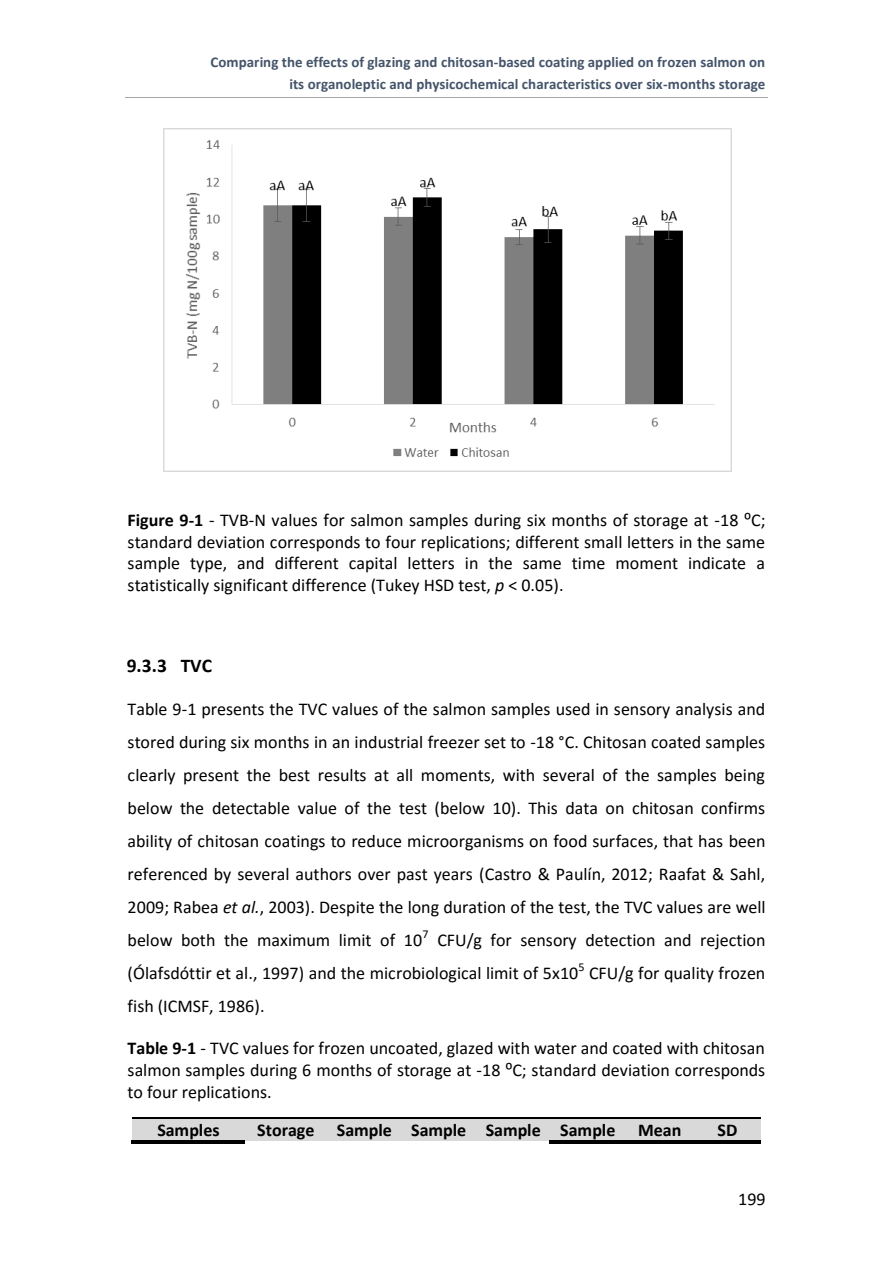
<style>
.page{position:relative;width:893px;height:1263px;background:#fff}
.page>*{position:absolute;margin:0;border:0;box-sizing:border-box;transform-origin:0 0}
.t1{font:700 19.5px "Calibri";color:#000}
.t2{font:18px/33px "Calibri";color:#000;text-align:justify}
.t3{font:700 18px "Calibri";color:#000}
.t4{font:700 15px/21.3px "Calibri";color:#44546a;text-align:right}
.t5{font:12px "Calibri";color:#000}
.s1{font-weight:700}
.s2{font-style:italic}
</style>
<div class="page">
<hr style="left:125px;top:97px;width:643px;height:1px;background:#a5a5a5">
<div style="left:132px;top:1119px;width:113px;height:21px;background:#d9d9d9"></div>
<div style="left:245px;top:1119px;width:82px;height:21px;background:#d9d9d9"></div>
<div style="left:327px;top:1119px;width:75px;height:21px;background:#d9d9d9"></div>
<div style="left:402px;top:1119px;width:74px;height:21px;background:#d9d9d9"></div>
<div style="left:476px;top:1119px;width:75px;height:21px;background:#d9d9d9"></div>
<div style="left:551px;top:1119px;width:74px;height:21px;background:#d9d9d9"></div>
<div style="left:625px;top:1119px;width:69px;height:21px;background:#d9d9d9"></div>
<div style="left:694px;top:1119px;width:67px;height:21px;background:#d9d9d9"></div>
<hr style="left:132px;top:1117px;width:113px;height:2px;background:#000">
<hr style="left:246px;top:1117px;width:81px;height:2px;background:#000">
<hr style="left:329px;top:1117px;width:73px;height:2px;background:#000">
<hr style="left:403px;top:1117px;width:73px;height:2px;background:#000">
<hr style="left:477px;top:1117px;width:74px;height:2px;background:#000">
<hr style="left:552px;top:1117px;width:73px;height:2px;background:#000">
<hr style="left:626px;top:1117px;width:68px;height:2px;background:#000">
<hr style="left:695px;top:1117px;width:66px;height:2px;background:#000">
<hr style="left:131px;top:1143px;width:114px;height:1px;background:#000">
<hr style="left:131px;top:1141px;width:114px;height:1px;background:#000">
<hr style="left:550px;top:1143px;width:75px;height:1px;background:#000">
<hr style="left:550px;top:1141px;width:75px;height:1px;background:#000">
<hr style="left:627px;top:1143px;width:67px;height:1px;background:#000">
<hr style="left:627px;top:1141px;width:67px;height:1px;background:#000">
<hr style="left:697px;top:1143px;width:64px;height:1px;background:#000">
<hr style="left:697px;top:1141px;width:64px;height:1px;background:#000">
<img style="left:164px;top:129px;width:567px;height:342px">
<p class="t4" style="left:211px;top:53px;width:556px">Comparing the effects of glazing and chitosan-based coating applied on frozen salmon on its organoleptic and physicochemical characteristics over six-months storage</p>
<p class="t2" style="left:128px;top:510px;width:639px;line-height:21.9px"><span class="s1">Figure 9-1</span> - TVB-N values for salmon samples during six months of storage at -18 ⁰C; standard deviation corresponds to four replications; different small letters in the same sample type, and different capital letters in the same time moment indicate a statistically significant difference (Tukey HSD test, <span class="s2">p</span> &lt; 0.05).</p>
<h3 class="t1" style="left:127px;top:657px;width:87px">9.3.3 TVC</h3>
<p class="t2" style="left:128px;top:694px;width:639px">Table 9-1 presents the TVC values of the salmon samples used in sensory analysis and stored during six months in an industrial freezer set to -18 °C. Chitosan coated samples clearly present the best results at all moments, with several of the samples being below the detectable value of the test (below 10). This data on chitosan confirms ability of chitosan coatings to reduce microorganisms on food surfaces, that has been referenced by several authors over past years (Castro &amp; Paulín, 2012; Raafat &amp; Sahl, 2009; Rabea <span class="s2">et al.</span>, 2003). Despite the long duration of the test, the TVC values are well below both the maximum limit of 10</p>
<p class="t5" style="left:423px;top:929px;width:8px">7</p>
<p class="t2" style="left:128px;top:925px;width:639px;text-indent:310px">CFU/g for sensory detection and rejection (Ólafsdóttir et al., 1997) and the microbiological limit of 5x10</p>
<p class="t5" style="left:578px;top:962px;width:8px">5</p>
<p class="t2" style="left:589px;top:958px;width:178px">CFU/g for quality frozen</p>
<p class="t2" style="left:128px;top:991px;width:138px">fish (ICMSF, 1986).</p>
<p class="t2" style="left:128px;top:1038px;width:639px;line-height:22px"><span class="s1">Table 9-1</span> - TVC values for frozen uncoated, glazed with water and coated with chitosan salmon samples during 6 months of storage at -18 ⁰C; standard deviation corresponds to four replications.</p>
<p class="t3" style="left:157px;top:1122px;width:64px">Samples</p>
<p class="t3" style="left:257px;top:1122px;width:59px">Storage</p>
<p class="t3" style="left:337px;top:1122px;width:57px">Sample</p>
<p class="t3" style="left:411px;top:1122px;width:57px">Sample</p>
<p class="t3" style="left:486px;top:1122px;width:57px">Sample</p>
<p class="t3" style="left:560px;top:1122px;width:57px">Sample</p>
<p class="t3" style="left:638px;top:1122px;width:45px">Mean</p>
<p class="t3" style="left:718px;top:1122px;width:21px">SD</p>
<p class="t2" style="left:738px;top:1184px;width:29px">199</p>
</div>
